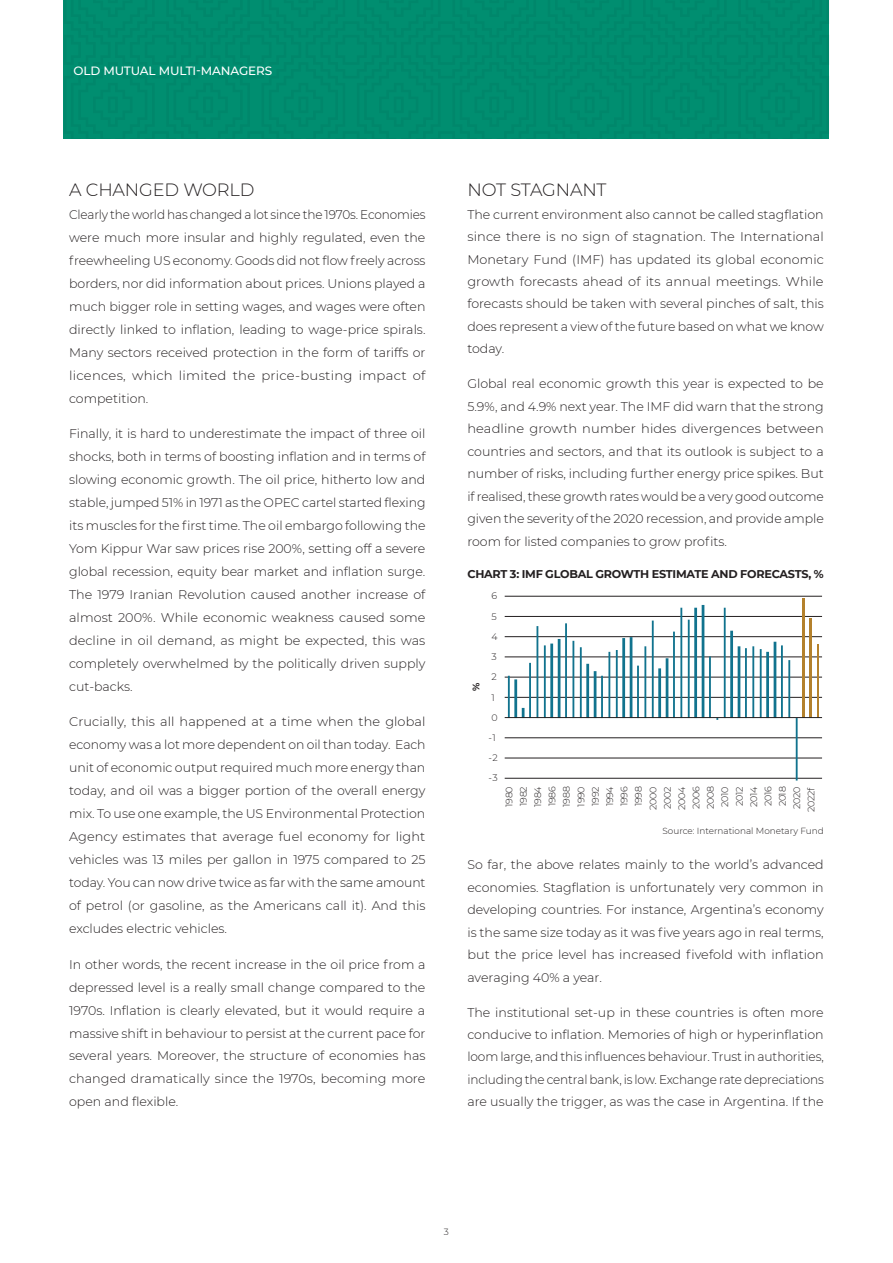
<style>
.page{position:relative;width:893px;height:1263px;background:#fff}
.page>*{position:absolute;margin:0;border:0;box-sizing:border-box;transform-origin:0 0}
.t1{font:300 17.7px "Montserrat";letter-spacing:-.01em;color:#231f20}
.t2{font:300 12.6px/23px "Montserrat";color:#231f20;text-align:justify}
.t3{font:300 12.6px/23px "Montserrat";color:#231f20;text-align:justify;scale:.96 1}
.t4{font:500 12px "Montserrat";letter-spacing:-.01em;color:#fff}
.t5{font:500 11.85px "Montserrat";letter-spacing:-.01em;color:#fff}
.t6{font:700 11.25px "Montserrat";letter-spacing:-.02em;color:#231f20}
.t7{font:300 9.45px/14.4px "Montserrat";letter-spacing:-.03em;color:#231f20;text-align:right}
.t8{font:700 9.45px "Montserrat";color:#231f20}
.t9{font:300 9px "Montserrat";color:#231f20}
.t10{font:300 8.85px "Montserrat";color:#231f20}
</style>
<div class="page">
<div style="left:64px;top:0;width:765px;height:139px;background:#008e70"></div>
<hr style="left:505px;top:778px;width:317px;height:1px;background:#231f20">
<hr style="left:505px;top:758px;width:317px;height:1px;background:#231f20">
<hr style="left:505px;top:737px;width:317px;height:1px;background:#231f20">
<hr style="left:505px;top:697px;width:317px;height:1px;background:#231f20">
<hr style="left:505px;top:677px;width:317px;height:1px;background:#231f20">
<hr style="left:505px;top:657px;width:317px;height:1px;background:#231f20">
<hr style="left:505px;top:636px;width:317px;height:1px;background:#231f20">
<hr style="left:505px;top:616px;width:317px;height:1px;background:#231f20">
<hr style="left:505px;top:596px;width:317px;height:1px;background:#231f20">
<hr style="left:802px;top:598px;width:3px;height:120px;background:#b4812c">
<hr style="left:810px;top:619px;width:2px;height:99px;background:#b4812c">
<hr style="left:817px;top:644px;width:2px;height:74px;background:#b4812c">
<hr style="left:508px;top:676px;width:2px;height:42px;background:#11738e">
<hr style="left:514px;top:679px;width:3px;height:39px;background:#11738e">
<svg style="left:522px;top:708px;width:2px;height:9px"></svg>
<hr style="left:529px;top:663px;width:2px;height:55px;background:#11738e">
<hr style="left:536px;top:626px;width:2px;height:92px;background:#11738e">
<hr style="left:544px;top:645px;width:2px;height:73px;background:#11738e">
<hr style="left:550px;top:643px;width:3px;height:75px;background:#11738e">
<hr style="left:558px;top:639px;width:2px;height:79px;background:#11738e">
<hr style="left:565px;top:623px;width:2px;height:95px;background:#11738e">
<hr style="left:572px;top:641px;width:2px;height:77px;background:#11738e">
<hr style="left:580px;top:647px;width:2px;height:71px;background:#11738e">
<hr style="left:586px;top:664px;width:3px;height:54px;background:#11738e">
<hr style="left:594px;top:671px;width:2px;height:47px;background:#11738e">
<hr style="left:601px;top:676px;width:2px;height:42px;background:#11738e">
<hr style="left:608px;top:652px;width:2px;height:66px;background:#11738e">
<hr style="left:616px;top:650px;width:2px;height:68px;background:#11738e">
<hr style="left:622px;top:638px;width:3px;height:80px;background:#11738e">
<hr style="left:630px;top:637px;width:2px;height:81px;background:#11738e">
<hr style="left:637px;top:666px;width:2px;height:52px;background:#11738e">
<hr style="left:644px;top:646px;width:2px;height:72px;background:#11738e">
<hr style="left:652px;top:621px;width:2px;height:97px;background:#11738e">
<hr style="left:658px;top:668px;width:3px;height:50px;background:#11738e">
<hr style="left:666px;top:658px;width:2px;height:60px;background:#11738e">
<hr style="left:673px;top:632px;width:2px;height:86px;background:#11738e">
<hr style="left:680px;top:608px;width:2px;height:110px;background:#11738e">
<hr style="left:688px;top:620px;width:2px;height:98px;background:#11738e">
<hr style="left:694px;top:608px;width:3px;height:110px;background:#11738e">
<hr style="left:702px;top:605px;width:2px;height:113px;background:#11738e">
<hr style="left:709px;top:656px;width:2px;height:62px;background:#11738e">
<hr style="left:724px;top:608px;width:2px;height:110px;background:#11738e">
<hr style="left:730px;top:631px;width:3px;height:87px;background:#11738e">
<hr style="left:738px;top:646px;width:2px;height:72px;background:#11738e">
<hr style="left:745px;top:648px;width:2px;height:70px;background:#11738e">
<hr style="left:752px;top:646px;width:2px;height:72px;background:#11738e">
<hr style="left:760px;top:649px;width:2px;height:69px;background:#11738e">
<hr style="left:766px;top:652px;width:3px;height:66px;background:#11738e">
<hr style="left:774px;top:642px;width:2px;height:76px;background:#11738e">
<hr style="left:781px;top:645px;width:2px;height:73px;background:#11738e">
<hr style="left:788px;top:660px;width:2px;height:58px;background:#11738e">
<hr style="left:796px;top:718px;width:2px;height:62px;background:#11738e">
<hr style="left:505px;top:717px;width:317px;height:1px;background:#231f20">
<p class="t4" style="left:74px;top:63px;width:200px">OLD MUTUAL MULTI-MANAGERS</p>
<p class="t5" style="left:79px;top:63px;width:170px">WEEKLY INVESTMENT NOTE</p>
<p class="t1" style="left:69px;top:178px;width:187px">A CHANGED WORLD</p>
<p class="t3" style="left:69px;top:203px;width:373px">Clearly the world has changed a lot since the 1970s. Economies were much more insular and highly regulated, even the freewheeling US economy. Goods did not flow freely across borders, nor did information about prices. Unions played a much bigger role in setting wages, and wages were often directly linked to inflation, leading to wage-price spirals.<br>Many sectors received protection in the form of tariffs or licences, which limited the price-busting impact of competition.</p>
<p class="t2" style="left:69px;top:422px;width:358px">Finally, it is hard to underestimate the impact of three oil shocks, both in terms of boosting inflation and in terms of slowing economic growth. The oil price, hitherto low and stable, jumped 51% in 1971 as the OPEC cartel started flexing its muscles for the first time. The oil embargo following the Yom Kippur War saw prices rise 200%, setting off a severe global recession, equity bear market and inflation surge.<br>The 1979 Iranian Revolution caused another increase of almost 200%. While economic weakness caused some decline in oil demand, as might be expected, this was completely overwhelmed by the politically driven supply cut-backs.</p>
<p class="t2" style="left:69px;top:710px;width:358px">Crucially, this all happened at a time when the global economy was a lot more dependent on oil than today. Each unit of economic output required much more energy than today, and oil was a bigger portion of the overall energy mix. To use one example, the US Environmental Protection Agency estimates that average fuel economy for light vehicles was 13 miles per gallon in 1975 compared to 25 today. You can now drive twice as far with the same amount of petrol (or gasoline, as the Americans call it). And this excludes electric vehicles.</p>
<p class="t2" style="left:69px;top:952px;width:358px">In other words, the recent increase in the oil price from a depressed level is a really small change compared to the 1970s. Inflation is clearly elevated, but it would require a massive shift in behaviour to persist at the current pace for several years. Moreover, the structure of economies has changed dramatically since the 1970s, becoming more open and flexible.</p>
<p class="t1" style="left:467px;top:178px;width:141px">NOT STAGNANT</p>
<p class="t2" style="left:467px;top:202px;width:358px;line-height:22.5px">The current environment also cannot be called stagflation since there is no sign of stagnation. The International Monetary Fund (IMF) has updated its global economic growth forecasts ahead of its annual meetings. While forecasts should be taken with several pinches of salt, this does represent a view of the future based on what we know today.</p>
<p class="t2" style="left:467px;top:372px;width:358px;line-height:22.5px">Global real economic growth this year is expected to be 5.9%, and 4.9% next year. The IMF did warn that the strong headline growth number hides divergences between countries and sectors, and that its outlook is subject to a number of risks, including further energy price spikes. But if realised, these growth rates would be a very good outcome given the severity of the 2020 recession, and provide ample room for listed companies to grow profits.</p>
<p class="t6" style="left:467px;top:566px;width:358px">CHART 3: IMF GLOBAL GROWTH ESTIMATE AND FORECASTS, %</p>
<p class="t7" style="left:491px;top:589px;width:7px">6</p>
<p class="t7" style="left:491px;top:609px;width:7px">5</p>
<p class="t7" style="left:491px;top:629px;width:8px">4</p>
<p class="t7" style="left:491px;top:649px;width:7px">3</p>
<p class="t8" style="left:469px;top:691px;width:10px;rotate:-90deg">%</p>
<p class="t7" style="left:491px;top:669px;width:7px">2</p>
<p class="t7" style="left:491px;top:690px;width:5px">1</p>
<p class="t7" style="left:491px;top:710px;width:8px">0</p>
<p class="t7" style="left:488px;top:730px;width:9px">-1</p>
<p class="t7" style="left:488px;top:750px;width:11px">-2</p>
<p class="t7" style="left:488px;top:771px;width:11px">-3</p>
<p class="t7" style="left:502px;top:811px;width:27px;rotate:-90deg">1980<br>1982<br>1984<br>1986<br>1988<br>1990<br>1992<br>1994<br>1996<br>1998<br>2000<br>2002<br>2004<br>2006<br>2008<br>2010<br>2012<br>2014<br>2016<br>2018<br>2020<br>2022f</p>
<p class="t10" style="left:662px;top:825px;width:163px">Source: International Monetary Fund</p>
<p class="t2" style="left:467px;top:853px;width:358px;line-height:22.5px">So far, the above relates mainly to the world’s advanced economies. Stagflation is unfortunately very common in developing countries. For instance, Argentina’s economy is the same size today as it was five years ago in real terms, but the price level has increased fivefold with inflation averaging 40% a year.</p>
<p class="t2" style="left:467px;top:1000px;width:358px;line-height:22.5px">The institutional set-up in these countries is often more conducive to inflation. Memories of high or hyperinflation loom large, and this influences behaviour. Trust in authorities, including the central bank, is low. Exchange rate depreciations are usually the trigger, as was the case in Argentina. If the</p>
<p class="t9" style="left:444px;top:1226px;width:7px">3</p>
</div>
